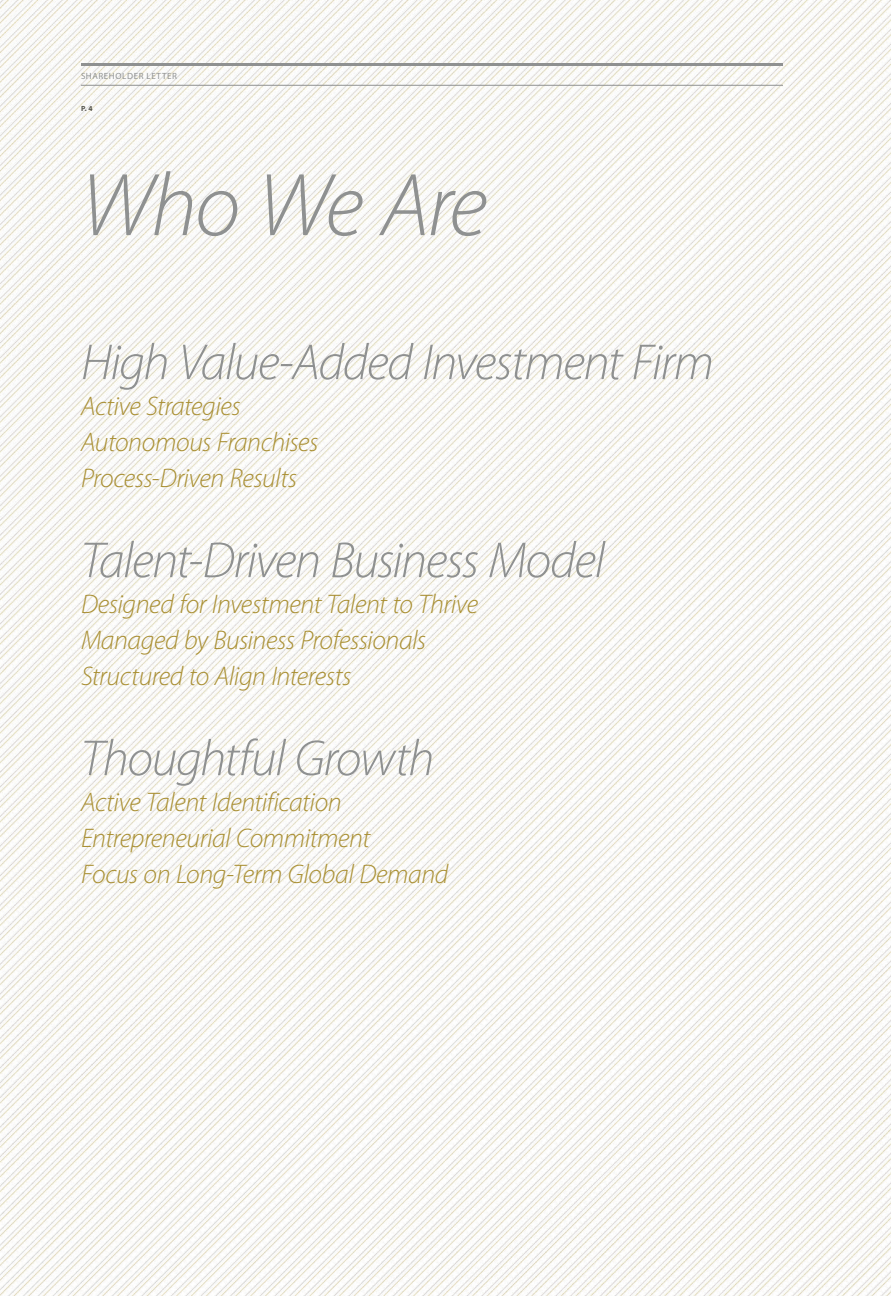
<style>
.page{position:relative;width:891px;height:1296px;background:#fff}
.page>*{position:absolute;margin:0;border:0;box-sizing:border-box;transform-origin:0 0}
.t1{font:italic 300 90px "Myriad Pro";letter-spacing:-.03em;color:#8f9191}
.t2{font:italic 300 51px "Myriad Pro";letter-spacing:-.03em;color:#8f9191}
.t3{font:italic 300 27px/36px "Myriad Pro";letter-spacing:-.015em;color:#aa9034}
.t4{font:9px "Myriad Pro";letter-spacing:.065em;color:#8f9191}
.t5{font:700 7.5px "Myriad Pro";color:#535249}
</style>
<div class="page">
<img style="left:0;top:0;width:891px;height:1296px">
<hr style="left:81px;top:85px;width:702px;height:1px;background:#8f9191">
<hr style="left:81px;top:63px;width:702px;height:3px;background:#8f9191">
<p class="t4" style="left:81px;top:71px;width:97px">SHAREHOLDER LETTER</p>
<p class="t5" style="left:81px;top:103px;width:13px">P. 4</p>
<h1 class="t1" style="left:81px;top:157px;width:408px">Who We Are</h1>
<h2 class="t2" style="left:81px;top:335px;width:635px">High Value-Added Investment Firm</h2>
<p class="t3" style="left:81px;top:389px;width:239px">Active Strategies<br>Autonomous Franchises<br>Process-Driven Results</p>
<h2 class="t2" style="left:81px;top:533px;width:525px">Talent-Driven Business Model</h2>
<p class="t3" style="left:81px;top:587px;width:399px">Designed for Investment Talent to Thrive<br>Managed by Business Professionals<br>Structured to Align Interests</p>
<h2 class="t2" style="left:81px;top:731px;width:355px">Thoughtful Growth</h2>
<p class="t3" style="left:81px;top:785px;width:369px">Active Talent Identification<br>Entrepreneurial Commitment<br>Focus on Long-Term Global Demand</p>
</div>
